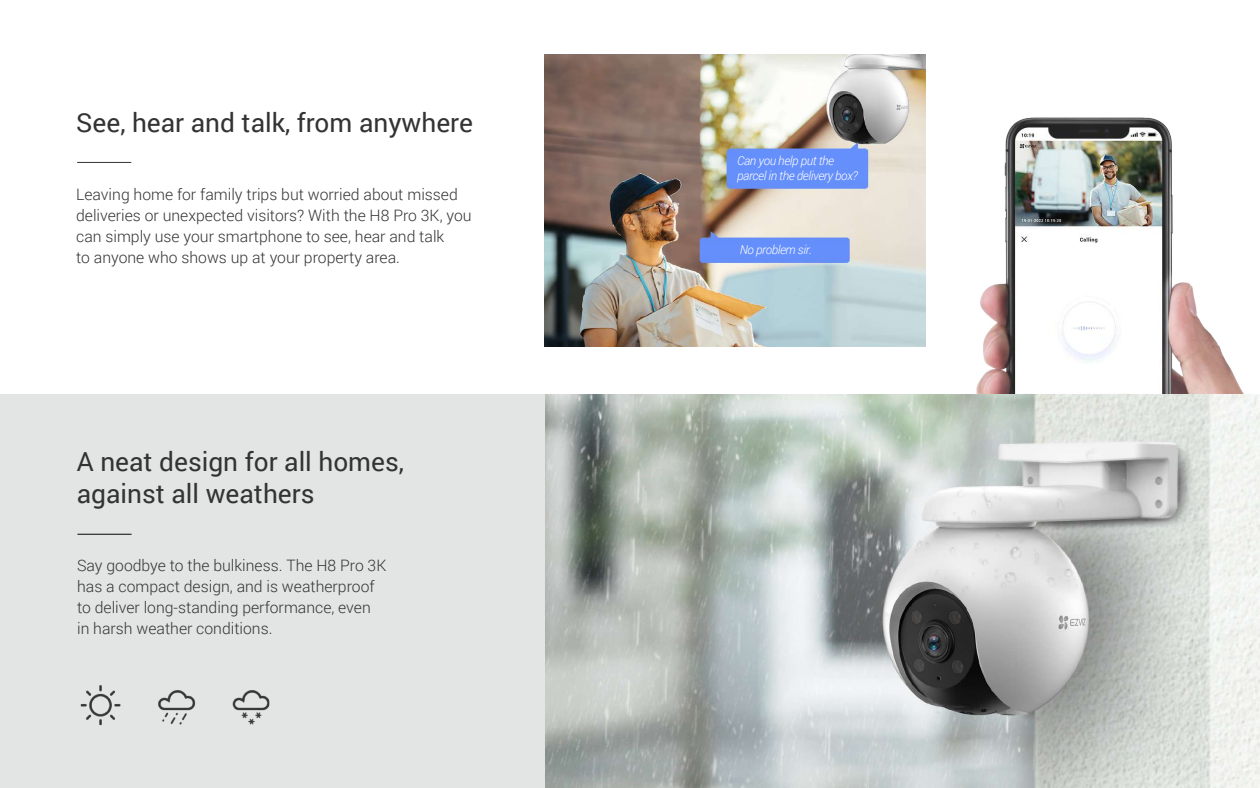
<style>
.page{position:relative;width:1260px;height:788px;background:#fff}
.page>*{position:absolute;margin:0;border:0;box-sizing:border-box;transform-origin:0 0}
.t1{font:26.25px/31.5px "Roboto";color:#333}
.t2{font:300 15.75px/21px "Roboto";color:#333}
.t3{font:italic 300 12.25px/14.7px "Roboto";letter-spacing:-.03em;color:#fff}
</style>
<div class="page">
<img style="left:544px;top:394px;width:716px;height:394px">
<hr style="left:77px;top:162px;width:54px;height:1px;background:#333">
<div style="left:0;top:394px;width:544px;height:394px;background:#e3e5e5"></div>
<hr style="left:77px;top:533px;width:55px;height:1px;background:#050505">
<img style="left:80px;top:685px;width:190px;height:41px">
<img style="left:544px;top:55px;width:381px;height:291px">
<img style="left:976px;top:117px;width:268px;height:277px">
<h1 class="t1" style="left:76px;top:106px;width:398px">See, hear and talk, from anywhere</h1>
<p class="t2" style="left:76px;top:184px;width:397px">Leaving home for family trips but worried about missed deliveries or unexpected visitors? With the H8 Pro 3K, you can simply use your smartphone to see, hear and talk<br>to anyone who shows up at your property area.</p>
<h1 class="t1" style="left:77px;top:445px;width:329px">A neat design for all homes, against all weathers</h1>
<p class="t2" style="left:77px;top:554px;width:311px">Say goodbye to the bulkiness. The H8 Pro 3K has a compact design, and is weatherproof to deliver long-standing performance, even in harsh weather conditions.</p>
<p class="t3" style="left:737px;top:153px;width:122px">Can you help put the parcel in the delivery box?</p>
<p class="t3" style="left:740px;top:242px;width:74px">No problem sir.</p>
</div>
